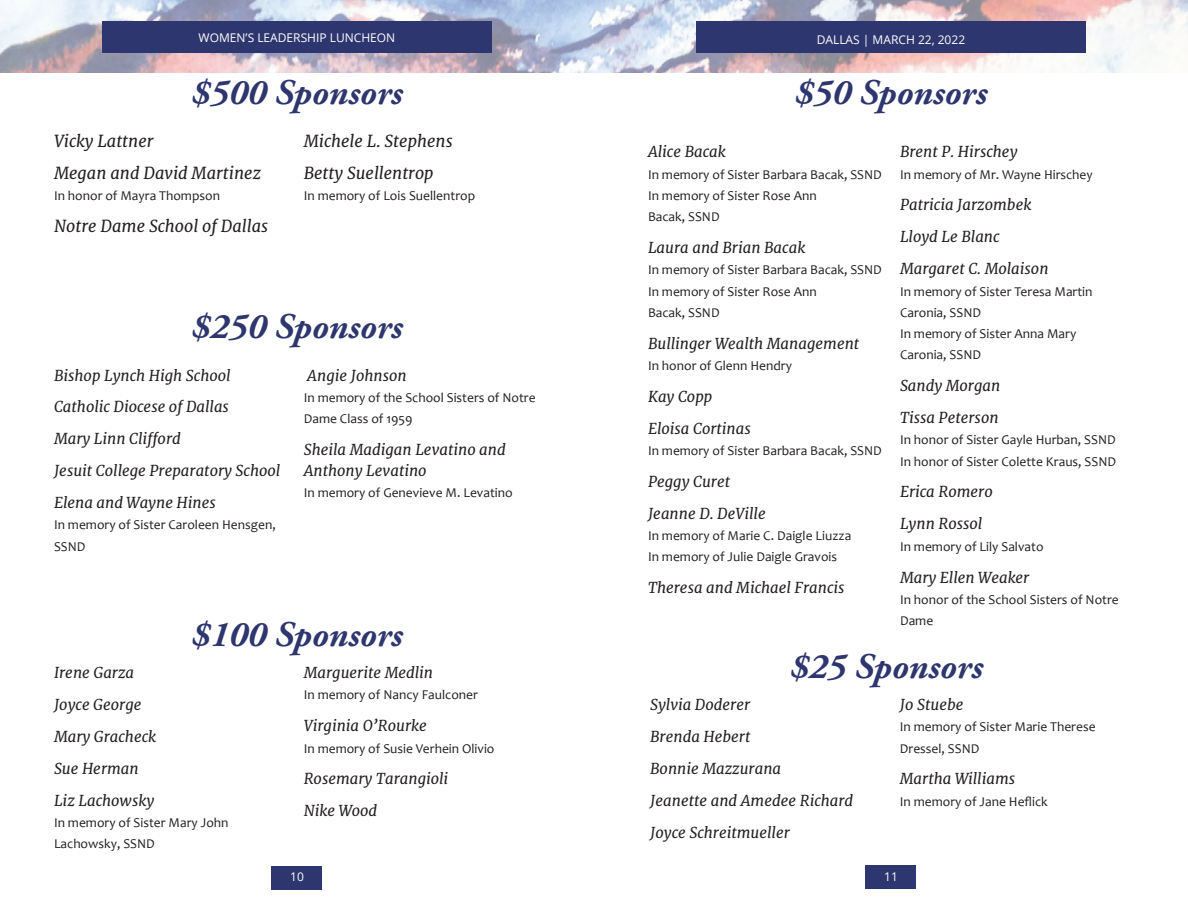
<style>
.page{position:relative;width:1188px;height:918px;background:#fff}
.page>*{position:absolute;margin:0;border:0;box-sizing:border-box;transform-origin:0 0}
.Section_Title{font:italic 700 36px "Adobe Garamond Pro";color:#2d366e}
.Section_Subtitle{font:italic 16.5px "Merriweather";color:#231f20}
.Section_Subtitle-2{font:italic 15px/21.3px "Merriweather";color:#231f20}
.Table_Body_Text{font:13.5px/21.3px "Candara";color:#231f20}
.t1{font:12px "Open Sans";color:#fff}
</style>
<div class="page">
<img style="left:0;top:0;width:1188px;height:73px">
<div style="left:866px;top:865px;width:50px;height:24px;background:#2d366e"></div>
<div style="left:272px;top:866px;width:50px;height:23px;background:#2d366e"></div>
<div style="left:696px;top:21px;width:390px;height:32px;background:#2d366e"></div>
<div style="left:102px;top:21px;width:390px;height:32px;background:#2d366e"></div>
<p class="t1" style="left:199px;top:30px;width:198px">WOMEN’S LEADERSHIP LUNCHEON</p>
<p class="t1" style="left:817px;top:31px;width:150px">DALLAS | MARCH 22, 2022</p>
<p class="Section_Title" style="left:191px;top:72px;width:213px">$500 Sponsors</p>
<p class="Section_Subtitle" style="left:54px;top:130px;width:101px">Vicky Lattner</p>
<p class="Section_Subtitle" style="left:54px;top:162px;width:208px">Megan and David Martinez</p>
<p class="Table_Body_Text" style="left:54px;top:185px;width:168px">In honor of Mayra Thompson</p>
<p class="Section_Subtitle" style="left:54px;top:216px;width:216px">Notre Dame School of Dallas</p>
<p class="Section_Subtitle" style="left:304px;top:130px;width:150px">Michele L. Stephens</p>
<p class="Section_Subtitle" style="left:304px;top:162px;width:131px">Betty Suellentrop</p>
<p class="Table_Body_Text" style="left:304px;top:185px;width:173px">In memory of Lois Suellentrop</p>
<p class="Section_Title" style="left:191px;top:306px;width:213px">$250 Sponsors</p>
<p class="Section_Subtitle-2" style="left:54px;top:365px;width:178px">Bishop Lynch High School</p>
<p class="Section_Subtitle-2" style="left:54px;top:396px;width:177px">Catholic Diocese of Dallas</p>
<p class="Section_Subtitle-2" style="left:54px;top:428px;width:128px">Mary Linn Clifford</p>
<p class="Section_Subtitle-2" style="left:54px;top:460px;width:228px">Jesuit College Preparatory School</p>
<p class="Section_Subtitle-2" style="left:54px;top:492px;width:163px">Elena and Wayne Hines</p>
<p class="Table_Body_Text" style="left:54px;top:514px;width:223px">In memory of Sister Caroleen Hensgen,<br>SSND</p>
<p class="Section_Subtitle-2" style="left:307px;top:365px;width:101px">Angie Johnson</p>
<p class="Table_Body_Text" style="left:304px;top:387px;width:233px">In memory of the School Sisters of Notre<br>Dame Class of 1959</p>
<p class="Section_Subtitle-2" style="left:304px;top:439px;width:204px">Sheila Madigan Levatino and<br>Anthony Levatino</p>
<p class="Table_Body_Text" style="left:304px;top:482px;width:210px">In memory of Genevieve M. Levatino</p>
<p class="Section_Title" style="left:191px;top:614px;width:213px">$100 Sponsors</p>
<p class="Section_Subtitle-2" style="left:54px;top:662px;width:82px">Irene Garza</p>
<p class="Section_Subtitle-2" style="left:54px;top:694px;width:89px">Joyce George</p>
<p class="Section_Subtitle-2" style="left:54px;top:726px;width:104px">Mary Gracheck</p>
<p class="Section_Subtitle-2" style="left:54px;top:758px;width:86px">Sue Herman</p>
<p class="Section_Subtitle-2" style="left:54px;top:790px;width:102px">Liz Lachowsky</p>
<p class="Table_Body_Text" style="left:54px;top:812px;width:176px">In memory of Sister Mary John<br>Lachowsky, SSND</p>
<p class="Section_Subtitle-2" style="left:304px;top:662px;width:131px">Marguerite Medlin</p>
<p class="Table_Body_Text" style="left:304px;top:684px;width:176px">In memory of Nancy Faulconer</p>
<p class="Section_Subtitle-2" style="left:304px;top:715px;width:125px">Virginia O’Rourke</p>
<p class="Table_Body_Text" style="left:304px;top:737px;width:192px">In memory of Susie Verhein Olivio</p>
<p class="Section_Subtitle-2" style="left:304px;top:769px;width:146px">Rosemary Tarangioli</p>
<p class="Section_Subtitle-2" style="left:304px;top:800px;width:75px">Nike Wood</p>
<p class="Section_Title" style="left:795px;top:72px;width:194px">$50 Sponsors</p>
<p class="Section_Subtitle-2" style="left:648px;top:141px;width:79px">Alice Bacak</p>
<p class="Table_Body_Text" style="left:648px;top:163px;width:236px">In memory of Sister Barbara Bacak, SSND</p>
<p class="Table_Body_Text" style="left:648px;top:185px;width:170px">In memory of Sister Rose Ann<br>Bacak, SSND</p>
<p class="Section_Subtitle-2" style="left:648px;top:237px;width:159px">Laura and Brian Bacak</p>
<p class="Table_Body_Text" style="left:648px;top:259px;width:236px">In memory of Sister Barbara Bacak, SSND</p>
<p class="Table_Body_Text" style="left:648px;top:280px;width:170px">In memory of Sister Rose Ann<br>Bacak, SSND</p>
<p class="Section_Subtitle-2" style="left:648px;top:333px;width:213px">Bullinger Wealth Management</p>
<p class="Table_Body_Text" style="left:648px;top:355px;width:145px">In honor of Glenn Hendry</p>
<p class="Section_Subtitle-2" style="left:648px;top:386px;width:66px">Kay Copp</p>
<p class="Section_Subtitle-2" style="left:648px;top:418px;width:104px">Eloisa Cortinas</p>
<p class="Table_Body_Text" style="left:648px;top:440px;width:236px">In memory of Sister Barbara Bacak, SSND</p>
<p class="Section_Subtitle-2" style="left:648px;top:471px;width:84px">Peggy Curet</p>
<p class="Section_Subtitle-2" style="left:648px;top:503px;width:119px">Jeanne D. DeVille</p>
<p class="Table_Body_Text" style="left:648px;top:525px;width:205px">In memory of Marie C. Daigle Liuzza</p>
<p class="Table_Body_Text" style="left:648px;top:546px;width:191px">In memory of Julie Daigle Gravois</p>
<p class="Section_Subtitle-2" style="left:648px;top:577px;width:198px">Theresa and Michael Francis</p>
<p class="Section_Subtitle-2" style="left:900px;top:141px;width:119px">Brent P. Hirschey</p>
<p class="Table_Body_Text" style="left:900px;top:163px;width:194px">In memory of Mr. Wayne Hirschey</p>
<p class="Section_Subtitle-2" style="left:900px;top:194px;width:133px">Patricia Jarzombek</p>
<p class="Section_Subtitle-2" style="left:900px;top:226px;width:101px">Lloyd Le Blanc</p>
<p class="Section_Subtitle-2" style="left:900px;top:258px;width:150px">Margaret C. Molaison</p>
<p class="Table_Body_Text" style="left:900px;top:280px;width:194px">In memory of Sister Teresa Martin<br>Caronia, SSND</p>
<p class="Table_Body_Text" style="left:900px;top:323px;width:178px">In memory of Sister Anna Mary<br>Caronia, SSND</p>
<p class="Section_Subtitle-2" style="left:900px;top:375px;width:102px">Sandy Morgan</p>
<p class="Section_Subtitle-2" style="left:900px;top:407px;width:100px">Tissa Peterson</p>
<p class="Table_Body_Text" style="left:900px;top:429px;width:217px">In honor of Sister Gayle Hurban, SSND</p>
<p class="Table_Body_Text" style="left:900px;top:450px;width:218px">In honor of Sister Colette Kraus, SSND</p>
<p class="Section_Subtitle-2" style="left:900px;top:482px;width:94px">Erica Romero</p>
<p class="Section_Subtitle-2" style="left:900px;top:513px;width:84px">Lynn Rossol</p>
<p class="Table_Body_Text" style="left:900px;top:535px;width:145px">In memory of Lily Salvato</p>
<p class="Section_Subtitle-2" style="left:900px;top:567px;width:131px">Mary Ellen Weaker</p>
<p class="Table_Body_Text" style="left:900px;top:589px;width:220px">In honor of the School Sisters of Notre<br>Dame</p>
<p class="Section_Title" style="left:790px;top:646px;width:194px">$25 Sponsors</p>
<p class="Section_Subtitle-2" style="left:650px;top:694px;width:102px">Sylvia Doderer</p>
<p class="Section_Subtitle-2" style="left:650px;top:726px;width:102px">Brenda Hebert</p>
<p class="Section_Subtitle-2" style="left:650px;top:758px;width:133px">Bonnie Mazzurana</p>
<p class="Section_Subtitle-2" style="left:650px;top:790px;width:205px">Jeanette and Amedee Richard</p>
<p class="Section_Subtitle-2" style="left:650px;top:822px;width:141px">Joyce Schreitmueller</p>
<p class="Section_Subtitle-2" style="left:900px;top:694px;width:65px">Jo Stuebe</p>
<p class="Table_Body_Text" style="left:900px;top:716px;width:197px">In memory of Sister Marie Therese<br>Dressel, SSND</p>
<p class="Section_Subtitle-2" style="left:900px;top:769px;width:117px">Martha Williams</p>
<p class="Table_Body_Text" style="left:900px;top:791px;width:149px">In memory of Jane Heflick</p>
<p class="t1" style="left:290px;top:868px;width:15px">10</p>
<p class="t1" style="left:884px;top:868px;width:15px">11</p>
</div>
